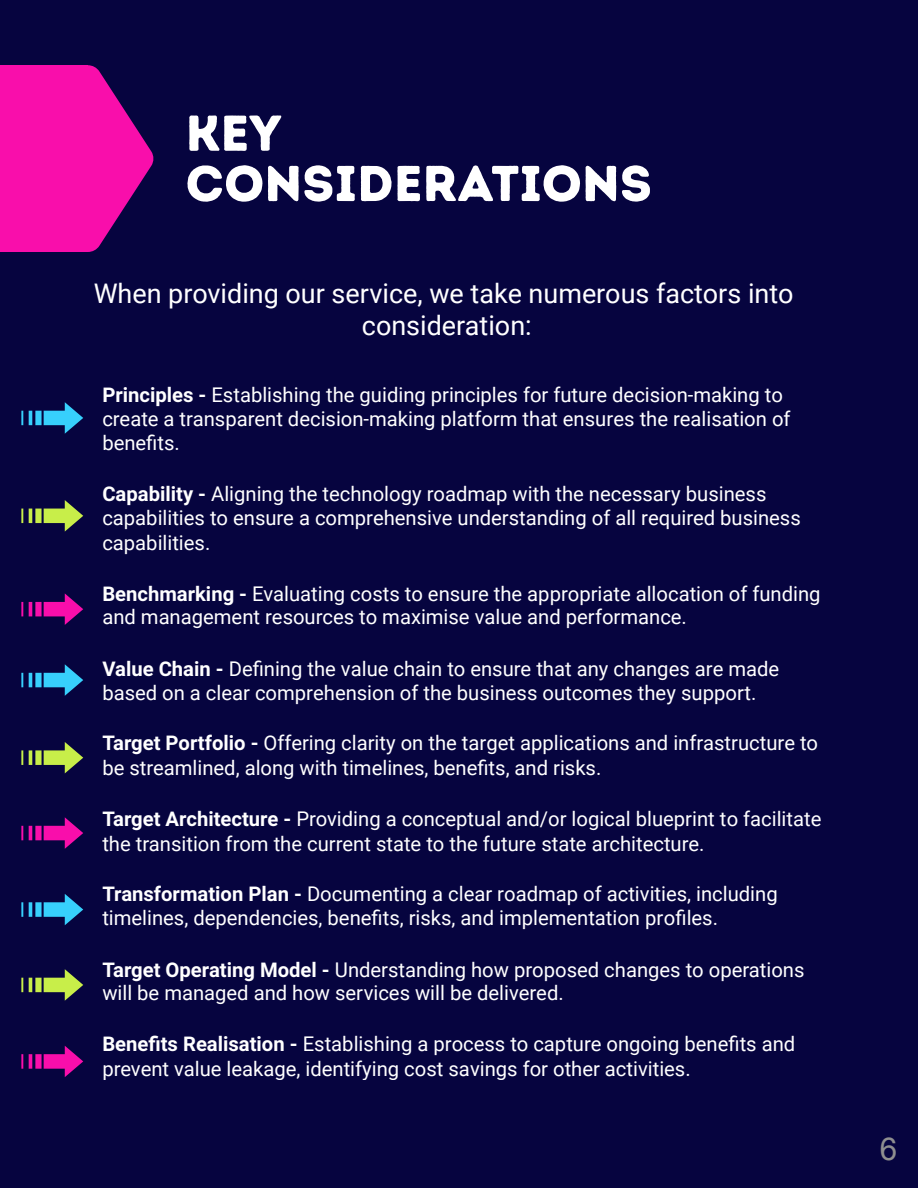
<style>
.page{position:relative;width:918px;height:1188px;background:#06043f}
.page>*{position:absolute;margin:0;border:0;box-sizing:border-box;transform-origin:0 0}
.t1{font:50.25px/50.2px "Intro Rust Base";color:#fff}
.t2{font:31.5px "Arial";color:#8f8f8f}
.t3{font:27px/32.7px "Roboto";color:#fff;text-align:center}
.t4{font:20.25px/24.8px "Roboto";color:#fff}
.s1{font-weight:700}
</style>
<div class="page">
<div style="left:0;top:65px;width:88px;height:187px;background:#f90eab"></div>
<svg style="left:88px;top:65px;width:66px;height:187px"></svg>
<svg style="left:21px;top:402px;width:62px;height:32px"></svg>
<svg style="left:21px;top:500px;width:62px;height:32px"></svg>
<svg style="left:21px;top:593px;width:62px;height:32px"></svg>
<svg style="left:21px;top:664px;width:62px;height:32px"></svg>
<svg style="left:21px;top:742px;width:62px;height:31px"></svg>
<svg style="left:21px;top:817px;width:62px;height:32px"></svg>
<svg style="left:21px;top:894px;width:62px;height:31px"></svg>
<svg style="left:21px;top:969px;width:62px;height:32px"></svg>
<svg style="left:21px;top:1046px;width:62px;height:31px"></svg>
<h1 class="t1" style="left:186px;top:108px;width:468px">KEY<br>CONSIDERATIONS</h1>
<h3 class="t3" style="left:94px;top:280px;width:701px">When providing our service, we take numerous factors into consideration:</h3>
<p class="t4" style="left:102px;top:384px;width:690px;line-height:24.2px"><span class="s1">Principles -</span> Establishing the guiding principles for future decision-making to create a transparent decision-making platform that ensures the realisation of bene</p>
<p class="t4" style="left:158px;top:433px;width:24px">ts.</p>
<p class="t4" style="left:102px;top:483px;width:700px"><span class="s1">Capability -</span> Aligning the technology roadmap with the necessary business capabilities to ensure a comprehensive understanding of all required business capabilities.</p>
<p class="t4" style="left:102px;top:584px;width:720px;line-height:23.7px"><span class="s1">Benchmarking -</span> Evaluating costs to ensure the appropriate allocation of funding and management resources to maximise value and performance.</p>
<p class="t4" style="left:102px;top:659px;width:678px;line-height:23.7px"><span class="s1">Value Chain -</span> De ning the value chain to ensure that any changes are made based on a clear comprehension of the business outcomes they support.</p>
<p class="t4" style="left:102px;top:733px;width:717px"><span class="s1">Target Portfolio -</span> Offering clarity on the target applications and infrastructure to be streamlined, along with timelines, bene ts, and risks.</p>
<p class="t4" style="left:102px;top:808px;width:721px"><span class="s1">Target Architecture -</span> Providing a conceptual and/or logical blueprint to facilitate the transition from the current state to the future state architecture.</p>
<p class="t4" style="left:102px;top:884px;width:677px;line-height:23.7px"><span class="s1">Transformation Plan -</span> Documenting a clear roadmap of activities, including timelines, dependencies, bene ts, risks, and implementation pro les.</p>
<p class="t4" style="left:102px;top:960px;width:704px;line-height:23.7px"><span class="s1">Target Operating Model -</span> Understanding how proposed changes to operations will be managed and how services will be delivered.</p>
<p class="t4" style="left:102px;top:1033px;width:694px"><span class="s1">Bene ts Realisation -</span> Establishing a process to capture ongoing bene ts and prevent value leakage, identifying cost savings for other activities.</p>
<p class="t4" style="left:184px;top:889px;width:21px">fi</p>
<h2 class="t2" style="left:880px;top:1131px;width:19px">6</h2>
</div>
